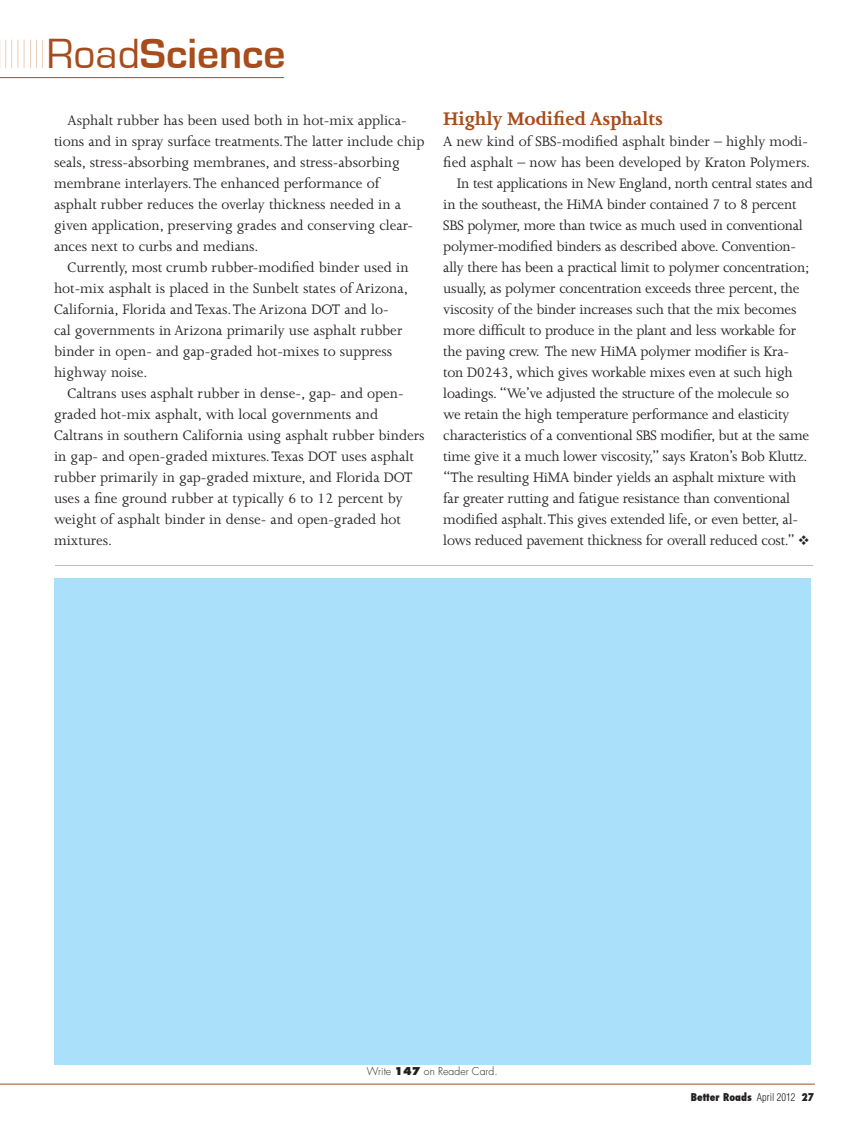
<style>
.page{position:relative;width:851px;height:1134px;background:#fff}
.page>*{position:absolute;margin:0;border:0;box-sizing:border-box;transform-origin:0 0}
.t1{font:700 43.5px "Eurostile";color:#a74c1c}
.t2{font:700 21px "Joanna";color:#a74c1c}
.t3{font:15.75px/21px "Joanna";letter-spacing:-.01em;color:#231f20}
.folior{font:800 condensed 10.5px "Futura";color:#231f20}
.t4{font:300 10.5px "Futura";color:#231f20}
.s1{font-weight:400}
.s2{font-weight:800}
.s3{font-family:"Helvetica";font-weight:300}
</style>
<div class="page">
<hr style="left:0;top:77px;width:284px;height:1px;background:#a74c1c">
<svg style="left:0;top:40px;width:12px;height:28px"></svg>
<svg style="left:18px;top:40px;width:25px;height:28px"></svg>
<hr style="left:0;top:1084px;width:814px;height:1px;background:#a74c1c">
<div style="left:55px;top:578px;width:756px;height:486px;background:#aae0f9"></div>
<hr style="left:55px;top:565px;width:758px;height:1px;background:#bcbdc0">
<p class="t1" style="left:46px;top:30px;width:240px"><span class="s1">Road</span>Science</p>
<p class="t3" style="left:54px;top:110px;width:372px;text-indent:13px">Asphalt rubber has been used both in hot-mix applica&shy;tions and in spray surface treatments. The latter include chip seals, stress-absorbing membranes, and stress-absorbing membrane interlayers. The enhanced performance of asphalt rubber reduces the overlay thickness needed in a given application, preserving grades and conserving clear&shy;ances next to curbs and medians.</p>
<p class="t3" style="left:54px;top:257px;width:356px;text-indent:13px">Currently, most crumb rubber-modified binder used in hot-mix asphalt is placed in the Sunbelt states of Arizona, California, Florida and Texas. The Arizona DOT and lo&shy;cal governments in Arizona primarily use asphalt rubber binder in open- and gap-graded hot-mixes to suppress highway noise.</p>
<p class="t3" style="left:54px;top:383px;width:372px;text-indent:13px">Caltrans uses asphalt rubber in dense-, gap- and open&shy;graded hot-mix asphalt, with local governments and Caltrans in southern California using asphalt rubber binders in gap- and open-graded mixtures. Texas DOT uses asphalt rubber primarily in gap-graded mixture, and Florida DOT uses a fine ground rubber at typically 6 to 12 percent by weight of asphalt binder in dense- and open-graded hot mixtures.</p>
<p class="t2" style="left:443px;top:107px;width:221px">Highly Modified Asphalts</p>
<p class="t3" style="left:443px;top:131px;width:368px">A new kind of SBS-modified asphalt binder – highly modi&shy;fied asphalt – now has been developed by Kraton Polymers.</p>
<p class="t3" style="left:443px;top:173px;width:371px;text-indent:13px">In test applications in New England, north central states and in the southeast, the HiMA binder contained 7 to 8 percent SBS polymer, more than twice as much used in conventional polymer-modified binders as described above. Convention&shy;ally there has been a practical limit to polymer concentration; usually, as polymer concentration exceeds three percent, the viscosity of the binder increases such that the mix becomes more difficult to produce in the plant and less workable for the paving crew. The new HiMA polymer modifier is Kra&shy;ton D0243, which gives workable mixes even at such high loadings. “We’ve adjusted the structure of the molecule so<br>we retain the high temperature performance and elasticity characteristics of a conventional SBS modifier, but at the same time give it a much lower viscosity,” says Kraton’s Bob Kluttz. “The resulting HiMA binder yields an asphalt mixture with far greater rutting and fatigue resistance than conventional modified asphalt. This gives extended life, or even better, al&shy;lows reduced pavement thickness for overall reduced cost.” ❖</p>
<p class="t4" style="left:367px;top:1065px;width:132px">Write <span class="s2">147</span> on Reader Card.</p>
<p class="folior" style="left:690px;top:1090px;width:125px">Better Roads <span class="s3">April 2012</span> 27</p>
</div>
